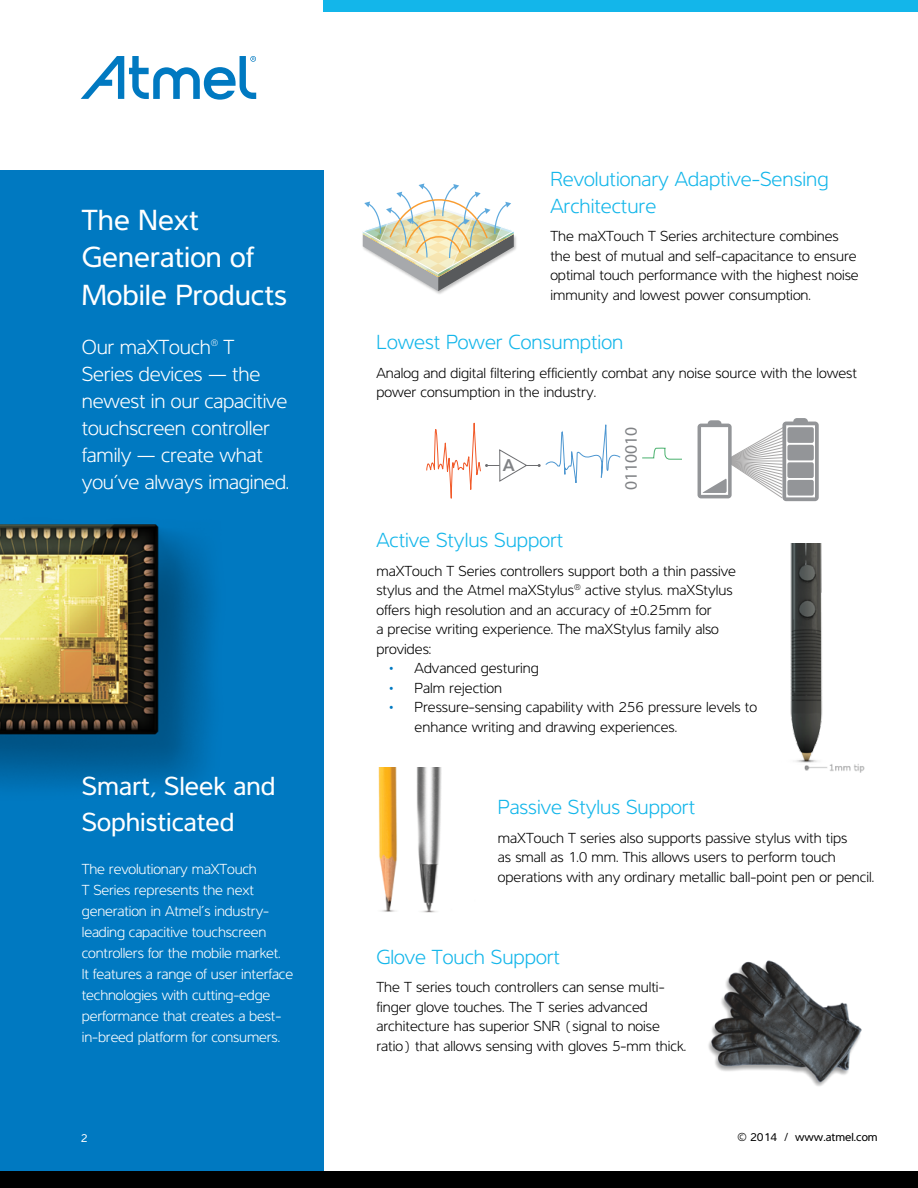
<style>
.page{position:relative;width:918px;height:1188px;background:#fff}
.page>*{position:absolute;margin:0;border:0;box-sizing:border-box;transform-origin:0 0}
.t1{font:30px/37.5px "Interval";color:#fff}
.t2{font:27px/36px "Interval";color:#fff}
.t3{font:300 21px/27px "Interval";color:#13b6ea}
.t4{font:300 21px/27px "Interval";letter-spacing:-.01em;color:#fff}
.t5{font:600 17.55px "Interval";color:#808285}
.t6{font:17.4px "Myriad Pro";color:#808285}
.t7{font:300 15px/19.5px "Interval";color:#000}
.t8{font:300 15px/21px "Interval";letter-spacing:-.01em;color:#fff}
.t9{font:12px "Interval";color:#000}
.t10{font:12px "Interval";color:#fff}
.s1{color:#0079c1}
</style>
<div class="page">
<div style="left:0;top:170px;width:323px;height:1004px;background:#0079c1"></div>
<div style="left:0;top:1172px;width:918px;height:16px;background:#000"></div>
<div style="left:323px;top:0;width:595px;height:12px;background:#13b6ea"></div>
<svg style="left:81px;top:56px;width:175px;height:44px"></svg>
<img style="left:0;top:524px;width:212px;height:264px">
<svg style="left:642px;top:447px;width:40px;height:13px"></svg>
<svg style="left:426px;top:422px;width:195px;height:77px"></svg>
<svg style="left:698px;top:418px;width:121px;height:83px"></svg>
<div style="left:787px;top:480px;width:27px;height:16px;background:#939598;border-radius:2px"></div>
<div style="left:787px;top:462px;width:27px;height:16px;background:#939598;border-radius:2px"></div>
<div style="left:787px;top:445px;width:27px;height:15px;background:#939598;border-radius:2px"></div>
<div style="left:787px;top:427px;width:27px;height:16px;background:#939598;border-radius:2px"></div>
<img style="left:790px;top:544px;width:75px;height:229px">
<img style="left:378px;top:768px;width:64px;height:145px">
<img style="left:362px;top:232px;width:154px;height:62px">
<svg style="left:363px;top:184px;width:151px;height:107px"></svg>
<img style="left:708px;top:960px;width:154px;height:126px">
<h1 class="t1" style="left:82px;top:201px;width:207px">The Next<br>Generation of<br>Mobile Products</h1>
<h3 class="t4" style="left:82px;top:333px;width:209px">Our maXTouch<sup>®</sup> T<br>Series devices — the newest in our capacitive touchscreen controller family — create what you’ve always imagined.</h3>
<h2 class="t2" style="left:82px;top:767px;width:195px">Smart, Sleek and<br>Sophisticated</h2>
<p class="t8" style="left:82px;top:858px;width:213px">The revolutionary maXTouch<br>T Series represents the next generation in Atmel’s industry&shy;leading capacitive touchscreen controllers for the mobile market.<br>It features a range of user interface technologies with cutting-edge performance that creates a best&shy;in-breed platform for consumers.</p>
<h3 class="t3" style="left:550px;top:165px;width:280px">Revolutionary Adaptive-Sensing<br>Architecture</h3>
<p class="t7" style="left:550px;top:226px;width:310px">The maXTouch T Series architecture combines the best of mutual and self-capacitance to ensure optimal touch performance with the highest noise immunity and lowest power consumption.</p>
<h3 class="t3" style="left:376px;top:328px;width:248px">Lowest Power Consumption</h3>
<p class="t7" style="left:376px;top:363px;width:482px">Analog and digital filtering efficiently combat any noise source with the lowest power consumption in the industry.</p>
<p class="t5" style="left:503px;top:455px;width:13px">A</p>
<p class="t6" style="left:620px;top:490px;width:65px;rotate:-90deg">0110010</p>
<h3 class="t3" style="left:376px;top:526px;width:188px">Active Stylus Support</h3>
<p class="t7" style="left:376px;top:561px;width:361px">maXTouch T Series controllers support both a thin passive stylus and the Atmel maXStylus<sup>®</sup> active stylus. maXStylus offers high resolution and an accuracy of ±0.25mm for<br>a precise writing experience. The maXStylus family also provides:</p>
<p class="t7" style="left:389px;top:658px;width:151px"><span class="s1">•</span> Advanced gesturing</p>
<p class="t7" style="left:389px;top:678px;width:115px"><span class="s1">•</span> Palm rejection</p>
<p class="t7" style="left:415px;top:697px;width:344px;text-indent:-26px"><span class="s1">•</span> Pressure-sensing capability with 256 pressure levels to enhance writing and drawing experiences.</p>
<h3 class="t3" style="left:498px;top:793px;width:199px">Passive Stylus Support</h3>
<p class="t7" style="left:498px;top:828px;width:378px">maXTouch T series also supports passive stylus with tips<br>as small as 1.0 mm. This allows users to perform touch operations with any ordinary metallic ball-point pen or pencil.</p>
<h3 class="t3" style="left:376px;top:943px;width:185px">Glove Touch Support</h3>
<p class="t7" style="left:376px;top:977px;width:311px">The T series touch controllers can sense multi&shy;finger glove touches. The T series advanced architecture has superior SNR (signal to noise ratio) that allows sensing with gloves 5-mm thick.</p>
<p class="t10" style="left:81px;top:1131px;width:8px">2</p>
<p class="t9" style="left:737px;top:1130px;width:142px">© 2014 / www.atmel.com</p>
</div>
